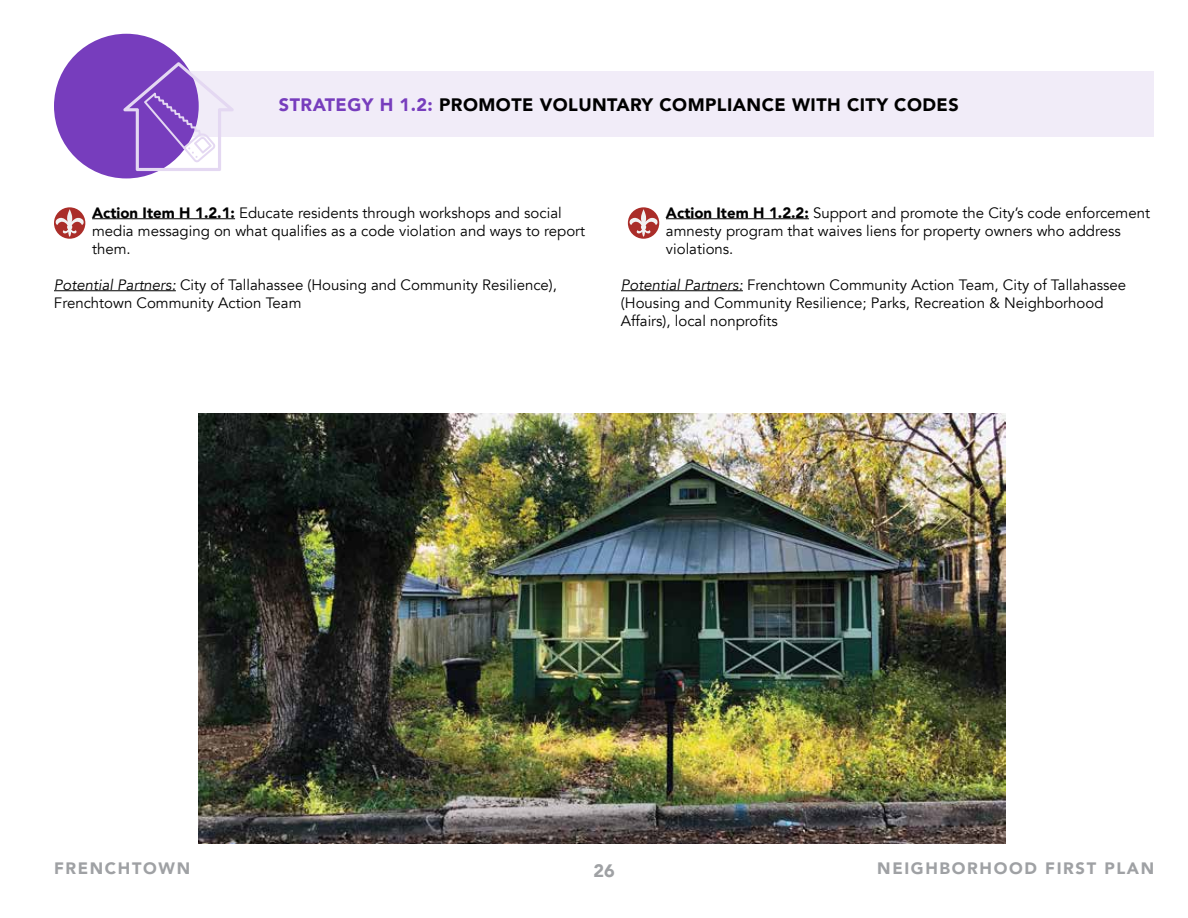
<style>
.page{position:relative;width:1188px;height:918px;background:#fff}
.page>*{position:absolute;margin:0;border:0;box-sizing:border-box;transform-origin:0 0}
.t1{font:900 18px "Avenir";letter-spacing:.025em;color:#000}
.t2{font:900 18px "Avenir";color:#9fa1a4}
.t3{font:900 16.5px "Avenir";letter-spacing:.1em;color:#9fa1a4}
.t4{font:15px/18px "Avenir";color:#000}
.s1{color:#773dbd}
.s2{font-weight:900}
.s3{font-style:italic}
</style>
<div class="page">
<hr style="left:92px;top:218px;width:143px;height:1px;background:#000">
<hr style="left:54px;top:290px;width:122px;height:1px;background:#000">
<div style="left:179px;top:71px;width:975px;height:66px;background:#f1ecf8"></div>
<div style="left:54px;top:34px;width:145px;height:144px;background:#773dbd;border-radius:50%"></div>
<svg style="left:123px;top:62px;width:111px;height:109px"></svg>
<svg style="left:54px;top:207px;width:31px;height:32px"></svg>
<svg style="left:55px;top:209px;width:29px;height:28px"></svg>
<svg style="left:628px;top:207px;width:31px;height:32px"></svg>
<svg style="left:629px;top:209px;width:29px;height:28px"></svg>
<hr style="left:666px;top:218px;width:143px;height:1px;background:#000">
<hr style="left:621px;top:290px;width:122px;height:1px;background:#000">
<img style="left:199px;top:413px;width:807px;height:431px">
<p class="t1" style="left:279px;top:89px;width:681px"><span class="s1">STRATEGY H 1.2:</span> PROMOTE VOLUNTARY COMPLIANCE WITH CITY CODES</p>
<p class="t4" style="left:92px;top:204px;width:495px"><span class="s2">Action Item H 1.2.1:</span> Educate residents through workshops and social media messaging on what qualifies as a code violation and ways to report them.</p>
<p class="t4" style="left:54px;top:276px;width:505px"><span class="s3">Potential Partners:</span> City of Tallahassee (Housing and Community Resilience),<br>Frenchtown Community Action Team</p>
<p class="t4" style="left:666px;top:204px;width:486px"><span class="s2">Action Item H 1.2.2:</span> Support and promote the City’s code enforcement amnesty program that waives liens for property owners who address violations.</p>
<p class="t4" style="left:621px;top:276px;width:507px"><span class="s3">Potential Partners:</span> Frenchtown Community Action Team, City of Tallahassee (Housing and Community Resilience; Parks, Recreation &amp; Neighborhood<br>Affairs), local nonprofits</p>
<p class="t3" style="left:54px;top:854px;width:138px">FRENCHTOWN</p>
<p class="t2" style="left:593px;top:855px;width:23px">26</p>
<p class="t3" style="left:877px;top:854px;width:279px">NEIGHBORHOOD FIRST PLAN</p>
</div>
